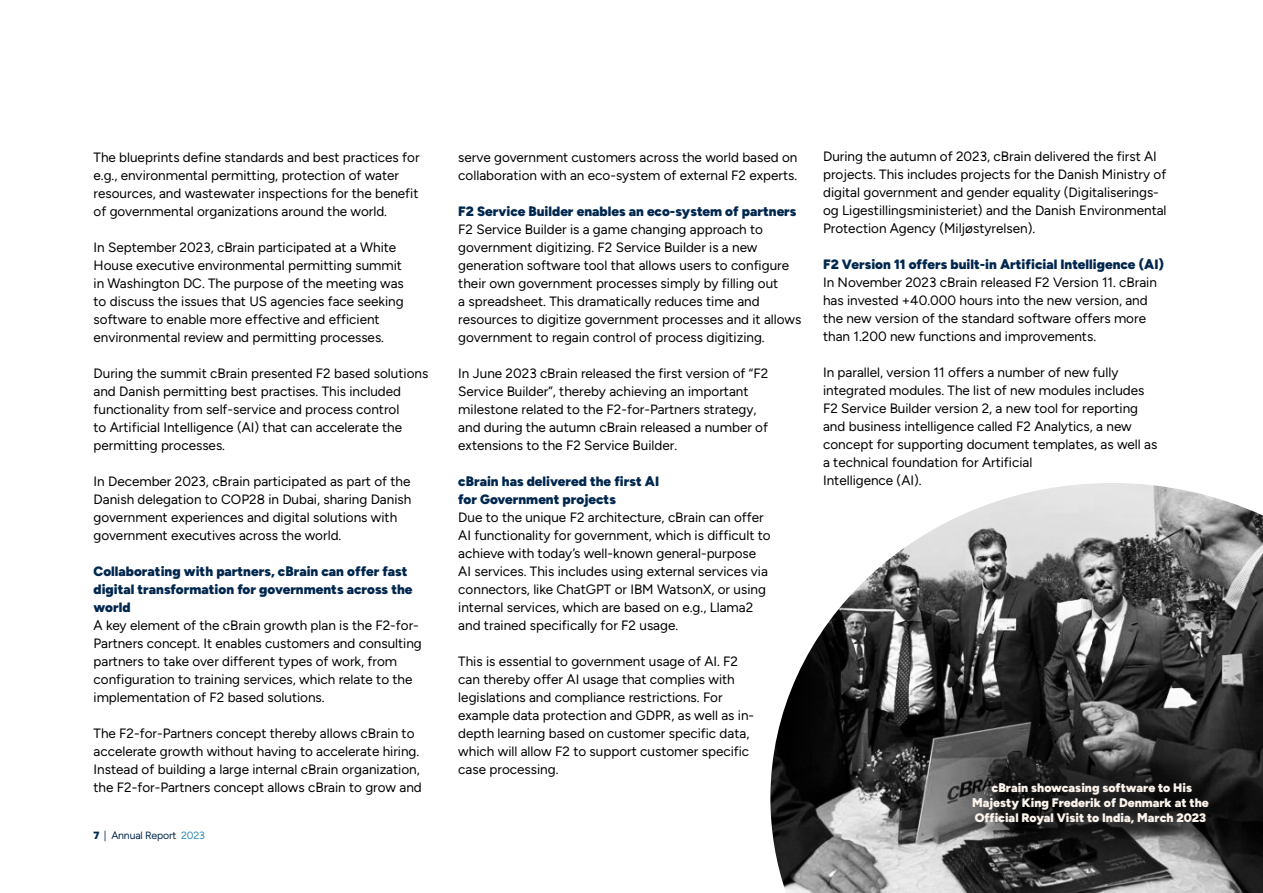
<style>
.page{position:relative;width:1263px;height:893px;background:#fff}
.page>*{position:absolute;margin:0;border:0;box-sizing:border-box;transform-origin:0 0}
.t1{font:13.5px/18px "Figtree";color:#000}
.t2{font:900 13.5px/18px "Figtree";color:#00274e}
.t3{font:900 12.3px/14.7px "Figtree";color:#fbf3eb;text-align:center}
.t4{font:10.5px "Figtree";letter-spacing:-.015em;color:#00274e}
.s1{font-weight:900}
.s2{color:#2c89b9}
</style>
<div class="page">
<img style="left:770px;top:483px;width:493px;height:410px">
<div style="left:975px;top:786px;width:252px;height:56px;background:#000;opacity:.75"></div>
<p class="t1" style="left:94px;top:148px;width:327px">The blueprints define standards and best practices for e.g., environmental permitting, protection of water resources, and wastewater inspections for the benefit of governmental organizations around the world.</p>
<p class="t1" style="left:94px;top:238px;width:312px">In September 2023, cBrain participated at a White House executive environmental permitting summit in Washington DC. The purpose of the meeting was to discuss the issues that US agencies face seeking software to enable more effective and efficient environmental review and permitting processes.</p>
<p class="t1" style="left:94px;top:364px;width:336px">During the summit cBrain presented F2 based solutions and Danish permitting best practises. This included functionality from self-service and process control<br>to Artificial Intelligence (AI) that can accelerate the permitting processes.</p>
<p class="t1" style="left:94px;top:472px;width:319px">In December 2023, cBrain participated as part of the Danish delegation to COP28 in Dubai, sharing Danish government experiences and digital solutions with government executives across the world.</p>
<p class="t2" style="left:94px;top:561px;width:321px">Collaborating with partners, cBrain can offer fast digital transformation for governments across the world</p>
<p class="t1" style="left:94px;top:616px;width:330px">A key element of the cBrain growth plan is the F2-for-Partners concept. It enables customers and consulting partners to take over different types of work, from configuration to training services, which relate to the implementation of F2 based solutions.</p>
<p class="t1" style="left:94px;top:724px;width:330px">The F2-for-Partners concept thereby allows cBrain to accelerate growth without having to accelerate hiring.<br>Instead of building a large internal cBrain organization, the F2-for-Partners concept allows cBrain to grow and</p>
<p class="t4" style="left:94px;top:829px;width:113px"><span class="s1">7</span> | Annual Report <span class="s2">2023</span></p>
<p class="t1" style="left:458px;top:148px;width:341px">serve government customers across the world based on collaboration with an eco-system of external F2 experts.</p>
<p class="t2" style="left:458px;top:201px;width:340px">F2 Service Builder enables an eco-system of partners</p>
<p class="t1" style="left:458px;top:220px;width:345px">F2 Service Builder is a game changing approach to government digitizing. F2 Service Builder is a new generation software tool that allows users to configure their own government processes simply by filling out<br>a spreadsheet. This dramatically reduces time and resources to digitize government processes and it allows government to regain control of process digitizing.</p>
<p class="t1" style="left:458px;top:364px;width:311px">In June 2023 cBrain released the first version of “F2<br>Service Builder”, thereby achieving an important milestone related to the F2-for-Partners strategy, and during the autumn cBrain released a number of extensions to the F2 Service Builder.</p>
<p class="t2" style="left:458px;top:471px;width:202px">cBrain has delivered the first AI for Government projects</p>
<p class="t1" style="left:458px;top:508px;width:314px">Due to the unique F2 architecture, cBrain can offer AI functionality for government, which is difficult to achieve with today’s well-known general-purpose AI services. This includes using external services via connectors, like ChatGPT or IBM WatsonX, or using internal services, which are based on e.g., Llama2 and trained specifically for F2 usage.</p>
<p class="t1" style="left:458px;top:652px;width:297px">This is essential to government usage of AI. F2 can thereby offer AI usage that complies with legislations and compliance restrictions. For example data protection and GDPR, as well as in&shy;depth learning based on customer specific data, which will allow F2 to support customer specific case processing.</p>
<p class="t1" style="left:823px;top:148px;width:345px">During the autumn of 2023, cBrain delivered the first AI projects. This includes projects for the Danish Ministry of digital government and gender equality (Digitaliserings&shy;og Ligestillingsministeriet) and the Danish Environmental Protection Agency (Miljøstyrelsen).</p>
<p class="t2" style="left:823px;top:255px;width:342px">F2 Version 11 offers built-in Artificial Intelligence (AI)</p>
<p class="t1" style="left:823px;top:274px;width:335px">In November 2023 cBrain released F2 Version 11. cBrain has invested +40.000 hours into the new version, and the new version of the standard software offers more than 1.200 new functions and improvements.</p>
<p class="t1" style="left:823px;top:364px;width:336px">In parallel, version 11 offers a number of new fully integrated modules. The list of new modules includes F2 Service Builder version 2, a new tool for reporting and business intelligence called F2 Analytics, a new concept for supporting document templates, as well as a technical foundation for Artificial<br>Intelligence (AI).</p>
<p class="t3" style="left:972px;top:780px;width:238px">cBrain showcasing software to His<br>Majesty King Frederik of Denmark at the<br>Official Royal Visit to India, March 2023</p>
</div>
